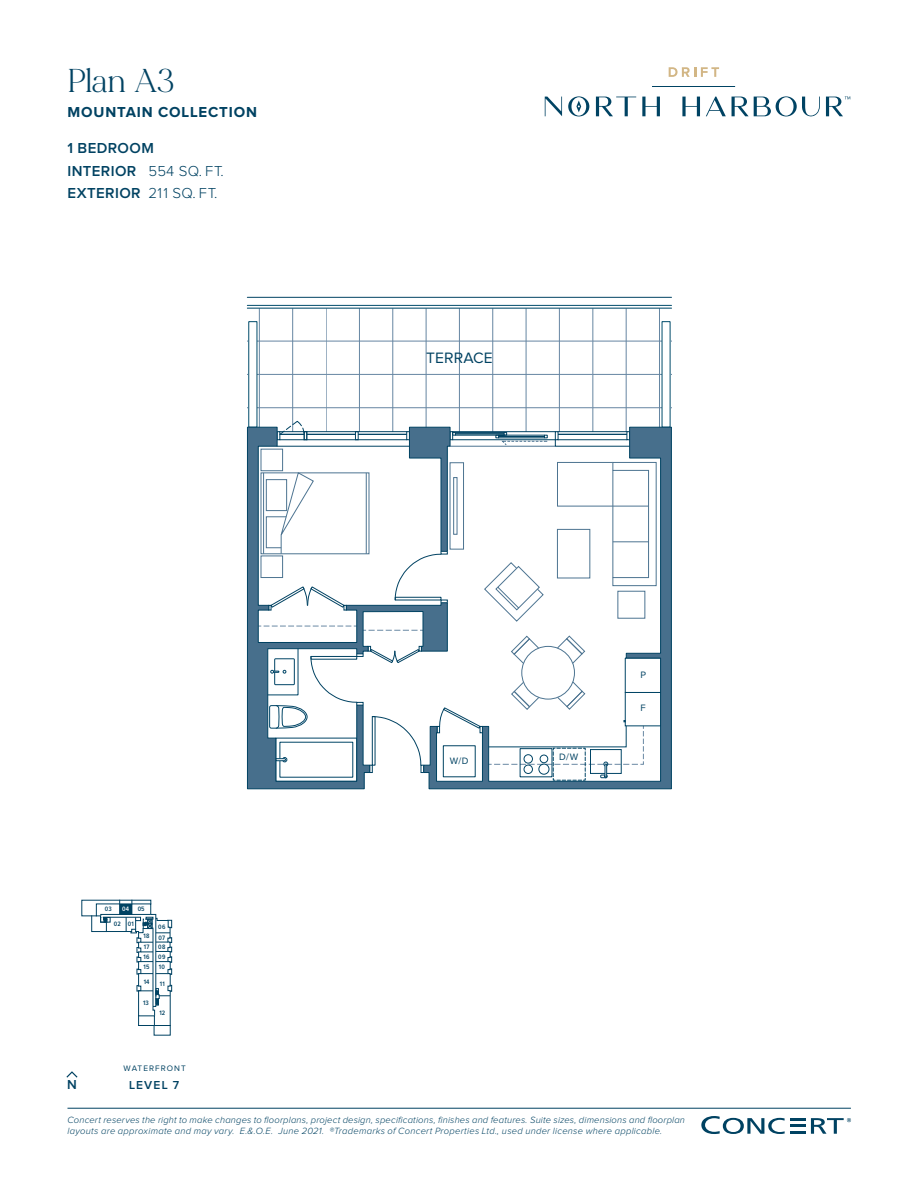
<style>
.page{position:relative;width:918px;height:1188px;background:#fff}
.page>*{position:absolute;margin:0;border:0;box-sizing:border-box;transform-origin:0 0}
.t1{font:33px "MADE Mirage";letter-spacing:-.025em;color:#004262}
.t2{font:15.6px "Proxima Nova";color:#004262}
.t3{font:600 15px/22.5px "Proxima Nova";letter-spacing:.025em;color:#004262}
.t4{font:700 15px "Proxima Nova";letter-spacing:.06em;color:#004262}
.t5{font:600 13.5px "Proxima Nova";color:#004262}
.t6{font:600 12px "Proxima Nova";letter-spacing:.1em;color:#004262}
.t7{font:9.6px "Proxima Nova";color:#004262}
.t8{font:italic 300 9.3px/11.2px "Proxima Nova";letter-spacing:.02em;color:#004262}
.t9{font:8.25px "Proxima Nova";letter-spacing:.125em;color:#004262}
.t10{font:600 6.6px/10.5px "Proxima Nova Cond";letter-spacing:.045em;color:#004262}
.t11{font:600 6.6px "Proxima Nova Cond";color:#fff}
.s1{font-weight:300}
</style>
<div class="page">
<svg style="left:66px;top:1071px;width:12px;height:7px"></svg>
<svg style="left:81px;top:900px;width:91px;height:126px"></svg>
<svg style="left:247px;top:309px;width:424px;height:118px"></svg>
<hr style="left:247px;top:297px;width:425px;height:1px;background:#004363">
<hr style="left:247px;top:308px;width:425px;height:1px;background:#004c6b">
<div style="left:249px;top:322px;width:8px;height:105px;background:#fff"></div>
<div style="left:662px;top:322px;width:8px;height:105px;background:#fff"></div>
<hr style="left:247px;top:305px;width:425px;height:1px;background:#004c6b">
<svg style="left:277px;top:421px;width:30px;height:6px"></svg>
<svg style="left:247px;top:427px;width:176px;height:362px"></svg>
<svg style="left:423px;top:427px;width:249px;height:362px"></svg>
<hr style="left:653px;top:86px;width:82px;height:1px;background:#004363">
<svg style="left:669px;top:67px;width:50px;height:10px"></svg>
<svg style="left:545px;top:97px;width:17px;height:19px"></svg>
<svg style="left:596px;top:97px;width:40px;height:19px"></svg>
<svg style="left:642px;top:97px;width:18px;height:19px"></svg>
<svg style="left:568px;top:96px;width:21px;height:20px"></svg>
<svg style="left:682px;top:97px;width:18px;height:19px"></svg>
<svg style="left:706px;top:97px;width:20px;height:19px"></svg>
<svg style="left:732px;top:96px;width:88px;height:20px"></svg>
<svg style="left:826px;top:96px;width:24px;height:20px"></svg>
<hr style="left:68px;top:1108px;width:783px;height:1px;background:#004262">
<hr style="left:790px;top:1118px;width:15px;height:3px;background:#004262">
<hr style="left:790px;top:1124px;width:15px;height:3px;background:#004262">
<hr style="left:790px;top:1131px;width:15px;height:3px;background:#004262">
<svg style="left:701px;top:1116px;width:84px;height:18px"></svg>
<svg style="left:811px;top:1118px;width:40px;height:16px"></svg>
<p class="t1" style="left:68px;top:60px;width:109px">Plan A3</p>
<h3 class="t4" style="left:68px;top:105px;width:191px">MOUNTAIN COLLECTION</h3>
<p class="t3" style="left:68px;top:137px;width:158px">1 BEDROOM<br>INTERIOR <span class="s1">554 SQ. FT.<br></span>EXTERIOR <span class="s1">211 SQ. FT.</span></p>
<p class="t10" style="left:105px;top:904px;width:8px">03</p>
<p class="t11" style="left:122px;top:906px;width:8px">04</p>
<p class="t10" style="left:138px;top:904px;width:8px">05</p>
<p class="t10" style="left:114px;top:919px;width:21px">02 01</p>
<p class="t10" style="left:144px;top:931px;width:8px;line-height:11.1px">18<br>17</p>
<p class="t10" style="left:144px;top:952px;width:8px">16<br>15</p>
<p class="t10" style="left:144px;top:977px;width:7px">14</p>
<p class="t10" style="left:143px;top:998px;width:7px">13</p>
<p class="t10" style="left:158px;top:922px;width:9px">06<br>07</p>
<p class="t10" style="left:158px;top:942px;width:9px;text-align:justify">08<br>09<br>10</p>
<p class="t10" style="left:160px;top:979px;width:6px">11</p>
<p class="t10" style="left:159px;top:1008px;width:7px">12</p>
<h3 class="t5" style="left:67px;top:1079px;width:11px">N</h3>
<p class="t9" style="left:124px;top:1065px;width:64px">WATERFRONT</p>
<p class="t6" style="left:129px;top:1080px;width:52px">LEVEL 7</p>
<p class="t2" style="left:426px;top:351px;width:68px">TERRACE</p>
<p class="t7" style="left:450px;top:757px;width:20px">W/D</p>
<p class="t7" style="left:559px;top:752px;width:21px">D/W</p>
<p class="t7" style="left:640px;top:670px;width:7px">P</p>
<p class="t7" style="left:641px;top:703px;width:7px">F</p>
<p class="t8" style="left:68px;top:1114px;width:619px">Concert reserves the right to make changes to floorplans, project design, specifications, finishes and features. Suite sizes, dimensions and floorplan layouts are approximate and may vary. E.&amp;.O.E. June 2021. ®Trademarks of Concert Properties Ltd., used under license where applicable.</p>
</div>
